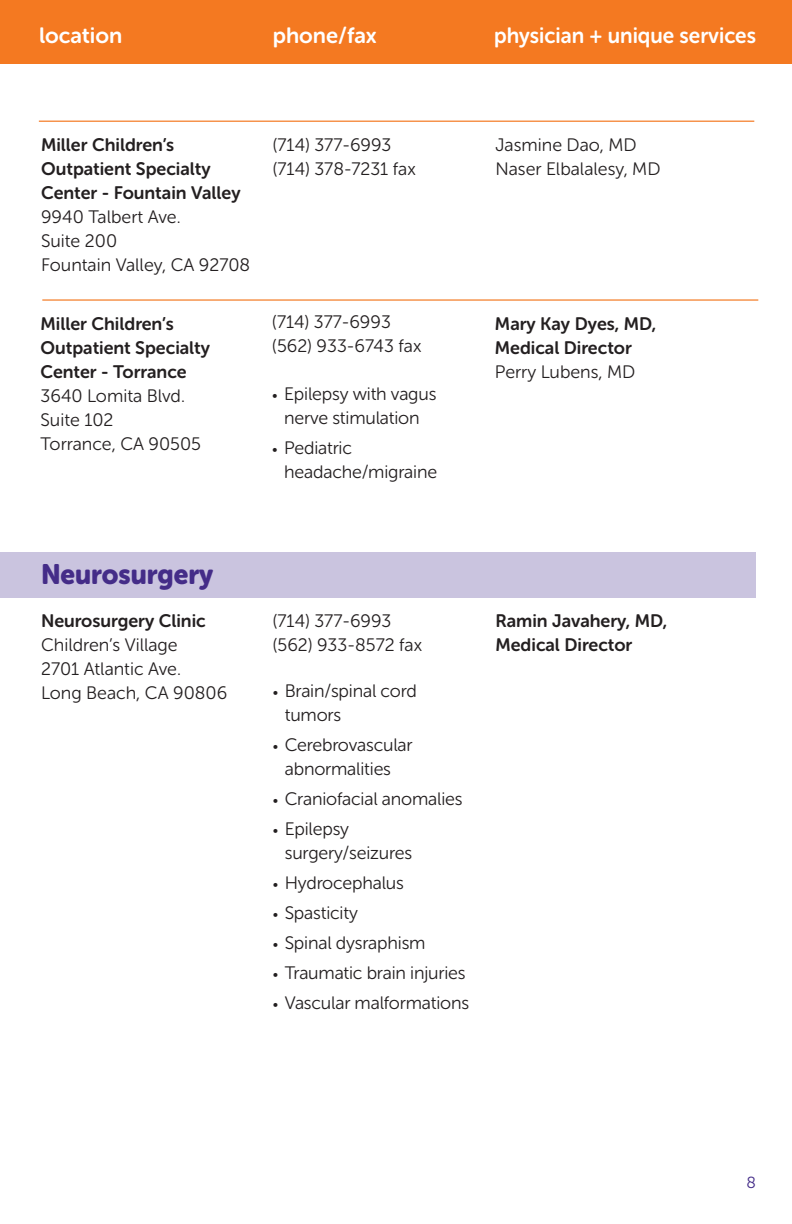
<style>
.page{position:relative;width:792px;height:1224px;background:#fff}
.page>*{position:absolute;margin:0;border:0;box-sizing:border-box;transform-origin:0 0}
.t1{font:28px "Museo Sans Rounded 900";color:#442c88;scale:.95 1}
.t2{font:22px "Museo Sans Rounded 700";color:#fff;scale:.95 1}
.t3{font:22px "Museo Sans Rounded 700";color:#fff}
.t4{font:18px/24px "Museo Sans Rounded 300";letter-spacing:-.01em;color:#231f20}
.t5{font:18px/24px "Museo Sans Rounded 700";color:#231f20}
.t6{font:16px "Museo Sans Rounded 300";color:#442c88}
.s1{font-size:14px}
</style>
<div class="page">
<div style="left:0;top:0;width:792px;height:63px;background:#f47921"></div>
<hr style="left:39px;top:121px;width:715px;height:1px;background:#f47921">
<hr style="left:42px;top:299px;width:716px;height:2px;background:#f47921">
<div style="left:0;top:552px;width:755px;height:45px;background:#cac4df"></div>
<p class="t3" style="left:39px;top:23px;width:85px">location</p>
<p class="t3" style="left:273px;top:23px;width:106px">phone/fax</p>
<p class="t2" style="left:494px;top:23px;width:277px">physician + unique services</p>
<p class="t5" style="left:41px;top:133px;width:201px">Miller Children’s<br>Outpatient Specialty<br>Center - Fountain Valley</p>
<p class="t4" style="left:41px;top:205px;width:211px">9940 Talbert Ave.<br>Suite 200<br>Fountain Valley, CA 92708</p>
<p class="t5" style="left:41px;top:311px;width:171px">Miller Children’s<br>Outpatient Specialty<br>Center - Torrance</p>
<p class="t4" style="left:41px;top:384px;width:162px">3640 Lomita Blvd.<br>Suite 102<br>Torrance, CA 90505</p>
<p class="t4" style="left:273px;top:133px;width:145px">(714) 377-6993 (714) 378-7231 fax</p>
<p class="t4" style="left:496px;top:133px;width:167px">Jasmine Dao, MD<br>Naser Elbalalesy, MD</p>
<p class="t4" style="left:272px;top:309px;width:151px">(714) 377-6993 (562) 933-6743 fax</p>
<p class="t4" style="left:272px;top:382px;width:166px;text-align:center"><span class="s1">•</span> Epilepsy with vagus nerve stimulation</p>
<p class="t4" style="left:284px;top:436px;width:154px;text-indent:-12px"><span class="s1">•</span> Pediatric headache/migraine</p>
<p class="t5" style="left:495px;top:311px;width:163px">Mary Kay Dyes, MD,<br>Medical Director</p>
<p class="t4" style="left:495px;top:360px;width:142px">Perry Lubens, MD</p>
<h1 class="t1" style="left:41px;top:559px;width:183px">Neurosurgery</h1>
<p class="t5" style="left:41px;top:609px;width:166px">Neurosurgery Clinic</p>
<p class="t4" style="left:41px;top:633px;width:188px">Children’s Village<br>2701 Atlantic Ave.<br>Long Beach, CA 90806</p>
<p class="t4" style="left:273px;top:609px;width:151px">(714) 377-6993 (562) 933-8572 fax</p>
<p class="t4" style="left:285px;top:679px;width:134px;text-indent:-12px"><span class="s1">•</span> Brain/spinal cord tumors</p>
<p class="t4" style="left:273px;top:733px;width:141px;text-align:center"><span class="s1">•</span> Cerebrovascular abnormalities</p>
<p class="t4" style="left:273px;top:787px;width:191px"><span class="s1">•</span> Craniofacial anomalies</p>
<p class="t4" style="left:285px;top:817px;width:129px;text-indent:-12px"><span class="s1">•</span> Epilepsy surgery/seizures</p>
<p class="t4" style="left:273px;top:871px;width:133px"><span class="s1">•</span> Hydrocephalus</p>
<p class="t4" style="left:273px;top:901px;width:87px"><span class="s1">•</span> Spasticity</p>
<p class="t4" style="left:273px;top:931px;width:154px"><span class="s1">•</span> Spinal dysraphism</p>
<p class="t4" style="left:273px;top:961px;width:194px"><span class="s1">•</span> Traumatic brain injuries</p>
<p class="t4" style="left:273px;top:991px;width:198px"><span class="s1">•</span> Vascular malformations</p>
<p class="t5" style="left:496px;top:609px;width:173px">Ramin Javahery, MD,<br>Medical Director</p>
<p class="t6" style="left:747px;top:1174px;width:11px">8</p>
</div>
